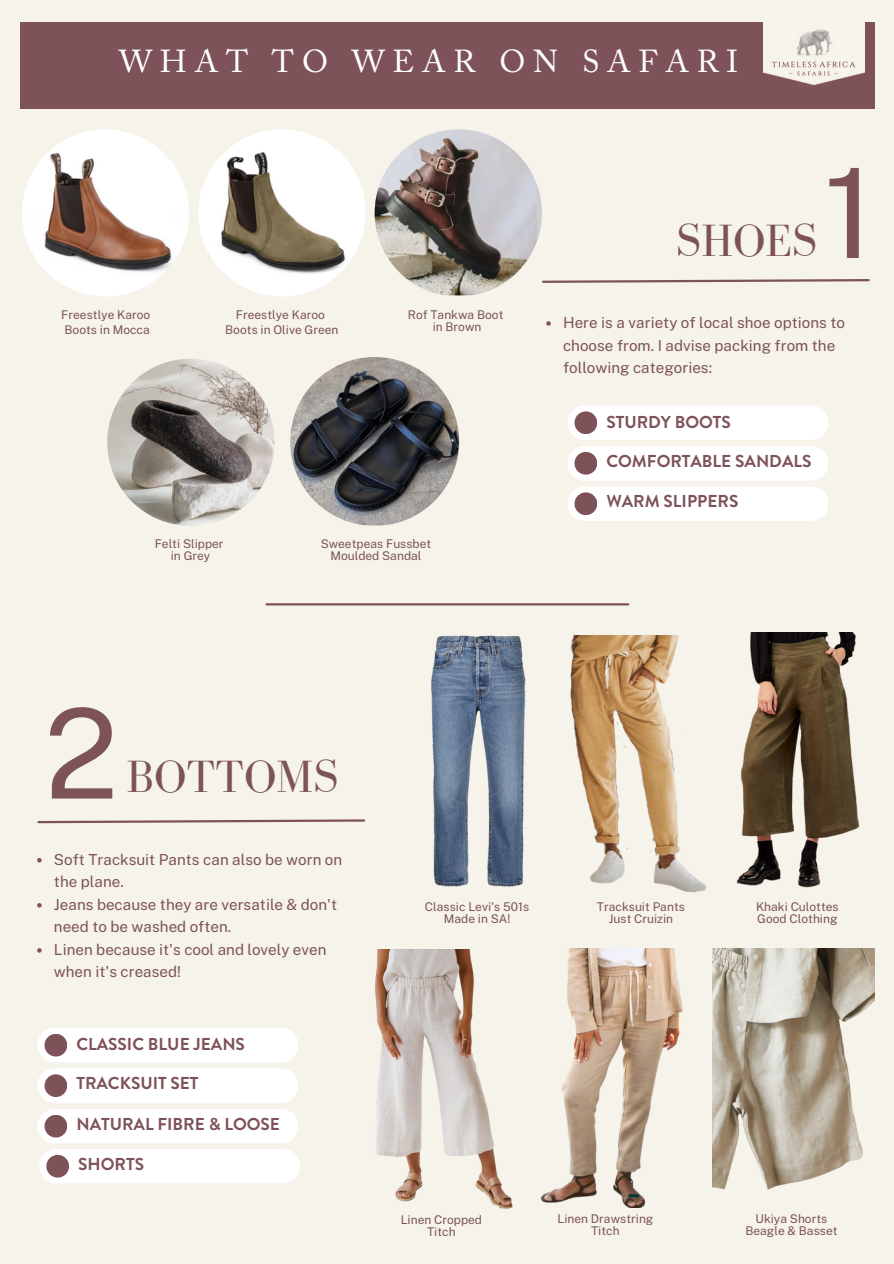
<style>
.page{position:relative;width:894px;height:1264px;background:#fff}
.page>*{position:absolute;margin:0;border:0;box-sizing:border-box;transform-origin:0 0}
.t1{font:124.65px "Public Sans";color:#7d5258}
.t2{font:46.5px "Bodoni FLF";color:#7d5258}
.t3{font:31.5px "Adobe Caslon Pro";letter-spacing:.25em;color:#fff}
.t4{font:700 17.25px "Brandon Grotesque";color:#7d5258}
.t5{font:15.15px/22.5px "Public Sans";color:#7d5258}
.t6{font:12px/12px "Public Sans";color:#7d5258;text-align:center}
</style>
<div class="page">
<div style="left:0;top:0;width:893px;height:1263px;background:#f6f3eb"></div>
<img style="left:22px;top:129px;width:167px;height:167px;border-radius:50%">
<img style="left:198px;top:129px;width:167px;height:167px;border-radius:50%">
<img style="left:374px;top:129px;width:167px;height:167px;border-radius:50%">
<img style="left:107px;top:359px;width:167px;height:167px;border-radius:50%">
<svg style="left:542px;top:279px;width:328px;height:4px"></svg>
<div style="left:20px;top:23px;width:854px;height:86px;background:#7d5258"></div>
<img style="left:763px;top:23px;width:101px;height:63px">
<img style="left:290px;top:357px;width:169px;height:169px;border-radius:50%">
<div style="left:567px;top:406px;width:260px;height:34px;background:#fff"></div>
<div style="left:567px;top:446px;width:260px;height:34px;background:#fff"></div>
<div style="left:567px;top:487px;width:260px;height:34px;background:#fff"></div>
<div style="left:574px;top:411px;width:23px;height:23px;background:#7d5258;border-radius:50%"></div>
<div style="left:574px;top:452px;width:23px;height:22px;background:#7d5258;border-radius:50%"></div>
<div style="left:574px;top:492px;width:23px;height:23px;background:#7d5258;border-radius:50%"></div>
<hr style="left:266px;top:603px;width:362px;height:2px;background:#7d5258">
<svg style="left:37px;top:819px;width:329px;height:5px"></svg>
<div style="left:37px;top:1028px;width:261px;height:34px;background:#fff"></div>
<div style="left:37px;top:1069px;width:261px;height:33px;background:#fff"></div>
<div style="left:44px;top:1033px;width:23px;height:23px;background:#7d5258;border-radius:50%"></div>
<div style="left:44px;top:1074px;width:23px;height:23px;background:#7d5258;border-radius:50%"></div>
<svg style="left:37px;top:1109px;width:263px;height:74px;background:#fbf9f9"></svg>
<div style="left:46px;top:1154px;width:23px;height:23px;background:#7d5258;border-radius:50%"></div>
<svg style="left:37px;top:858px;width:5px;height:4px"></svg>
<svg style="left:37px;top:903px;width:5px;height:4px"></svg>
<svg style="left:37px;top:948px;width:5px;height:4px"></svg>
<img style="left:431px;top:635px;width:95px;height:252px">
<img style="left:570px;top:636px;width:135px;height:257px">
<img style="left:375px;top:949px;width:138px;height:259px">
<img style="left:540px;top:948px;width:143px;height:259px">
<img style="left:712px;top:948px;width:162px;height:242px">
<svg style="left:546px;top:321px;width:4px;height:5px"></svg>
<img style="left:736px;top:632px;width:124px;height:256px">
<p class="t3" style="left:119px;top:49px;width:620px">WHAT TO WEAR ON SAFARI</p>
<p class="t2" style="left:675px;top:215px;width:143px">SHOES</p>
<p class="t1" style="left:823px;top:139px;width:52px">1</p>
<p class="t6" style="left:61px;top:309px;width:90px">Freestlye Karoo</p>
<p class="t6" style="left:64px;top:324px;width:87px">Boots in Mocca</p>
<p class="t6" style="left:236px;top:309px;width:90px">Freestlye Karoo</p>
<p class="t6" style="left:225px;top:324px;width:115px">Boots in Olive Green</p>
<p class="t6" style="left:408px;top:309px;width:97px">Rof Tankwa Boot</p>
<p class="t6" style="left:432px;top:321px;width:50px">in Brown</p>
<p class="t6" style="left:155px;top:538px;width:70px">Felti Slipper</p>
<p class="t6" style="left:171px;top:550px;width:41px">in Grey</p>
<p class="t6" style="left:320px;top:538px;width:112px">Sweetpeas Fussbet<br>Moulded Sandal</p>
<p class="t5" style="left:563px;top:311px;width:283px">Here is a variety of local shoe options to choose from. I advise packing from the following categories:</p>
<p class="t4" style="left:606px;top:409px;width:126px">STURDY BOOTS</p>
<p class="t4" style="left:606px;top:449px;width:206px">COMFORTABLE SANDALS</p>
<p class="t4" style="left:606px;top:489px;width:133px">WARM SLIPPERS</p>
<p class="t1" style="left:44px;top:680px;width:76px">2</p>
<p class="t2" style="left:126px;top:751px;width:213px">BOTTOMS</p>
<p class="t5" style="left:54px;top:848px;width:290px">Soft Tracksuit Pants can also be worn on the plane.</p>
<p class="t5" style="left:54px;top:893px;width:284px">Jeans because they are versatile &amp; don't need to be washed often.</p>
<p class="t5" style="left:54px;top:938px;width:274px">Linen because it's cool and lovely even when it's creased!</p>
<p class="t4" style="left:76px;top:1032px;width:170px">CLASSIC BLUE JEANS</p>
<p class="t4" style="left:76px;top:1071px;width:124px">TRACKSUIT SET</p>
<p class="t4" style="left:76px;top:1111px;width:205px">NATURAL FIBRE &amp; LOOSE</p>
<p class="t4" style="left:78px;top:1151px;width:67px">SHORTS</p>
<p class="t6" style="left:425px;top:900px;width:106px">Classic Levi's 501s</p>
<p class="t6" style="left:443px;top:912px;width:68px">Made in SA!</p>
<p class="t6" style="left:596px;top:900px;width:89px">Tracksuit Pants</p>
<p class="t6" style="left:608px;top:912px;width:66px">Just Cruizin</p>
<p class="t6" style="left:400px;top:1213px;width:83px">Linen Cropped</p>
<p class="t6" style="left:427px;top:1225px;width:30px">Titch</p>
<p class="t6" style="left:557px;top:1212px;width:97px">Linen Drawstring</p>
<p class="t6" style="left:591px;top:1224px;width:30px">Titch</p>
<p class="t6" style="left:755px;top:900px;width:84px">Khaki Culottes</p>
<p class="t6" style="left:757px;top:912px;width:82px">Good Clothing</p>
<p class="t6" style="left:755px;top:1212px;width:73px">Ukiya Shorts</p>
<p class="t6" style="left:745px;top:1224px;width:94px">Beagle &amp; Basset</p>
</div>
